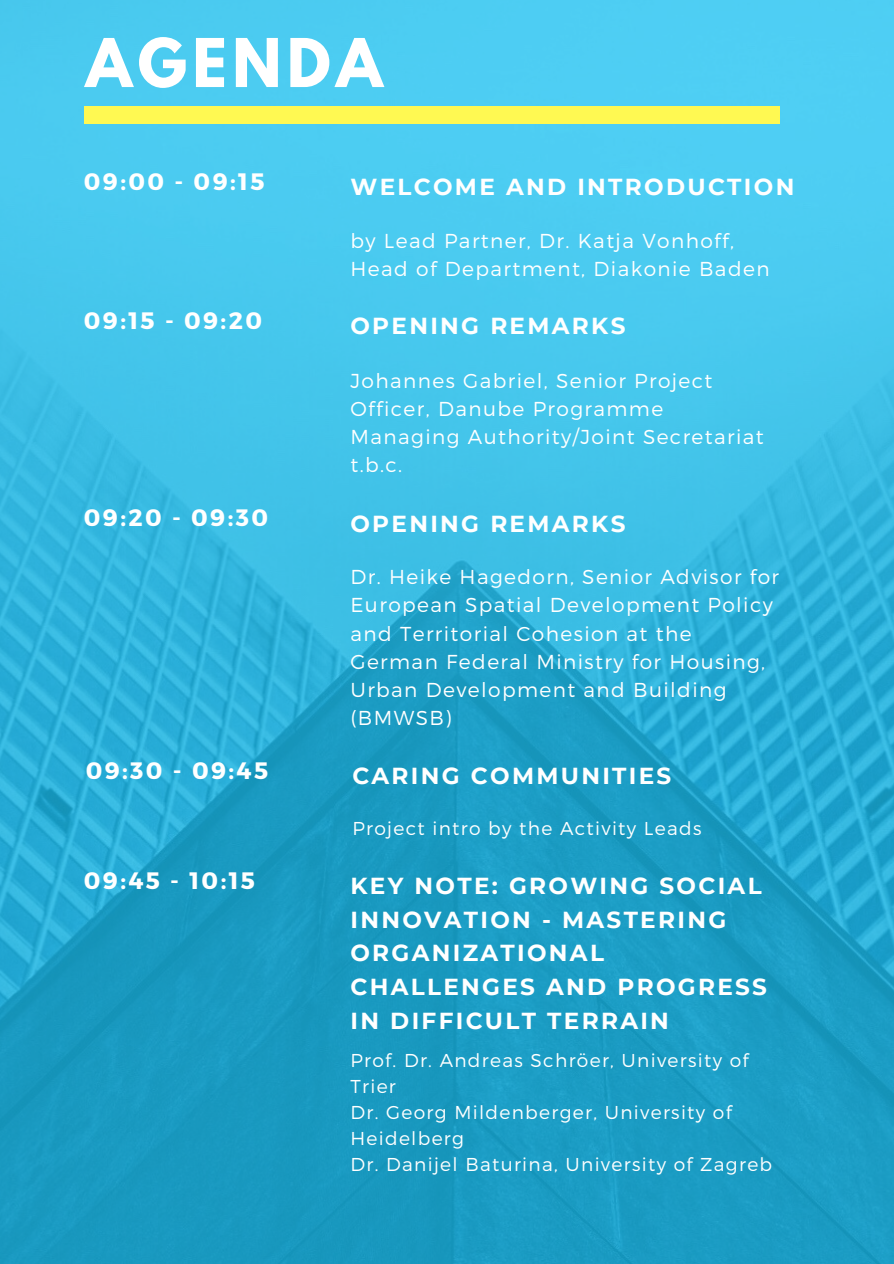
<style>
.page{position:relative;width:894px;height:1264px;background:#fff}
.page>*{position:absolute;margin:0;border:0;box-sizing:border-box;transform-origin:0 0}
.t1{font:700 59.55px "League Spartan";letter-spacing:.09em;color:#fff}
.t2{font:700 23.7px "Montserrat";letter-spacing:.1em;color:#fff}
.t3{font:700 23.1px/33.8px "Montserrat";letter-spacing:.1em;color:#fff}
.t4{font:300 20.1px/28.2px "Montserrat";letter-spacing:.07em;color:#fff}
.t5{font:300 18.6px/25.8px "Montserrat";letter-spacing:.07em;color:#fff}
</style>
<div class="page">
<img style="left:0;top:0;width:893px;height:1263px">
<div style="left:84px;top:107px;width:695px;height:17px;background:#fff952"></div>
<h1 class="t1" style="left:86px;top:33px;width:298px">AGENDA</h1>
<p class="t2" style="left:84px;top:166px;width:182px">09:00 - 09:15</p>
<p class="t3" style="left:350px;top:169px;width:445px">WELCOME AND INTRODUCTION</p>
<p class="t4" style="left:350px;top:225px;width:420px">by Lead Partner, Dr. Katja Vonhoff,<br>Head of Department, Diakonie Baden</p>
<p class="t2" style="left:84px;top:305px;width:180px">09:15 - 09:20</p>
<p class="t3" style="left:350px;top:309px;width:276px">OPENING REMARKS</p>
<p class="t4" style="left:350px;top:365px;width:414px">Johannes Gabriel, Senior Project<br>Officer, Danube Programme<br>Managing Authority/Joint Secretariat t.b.c.</p>
<p class="t2" style="left:84px;top:502px;width:186px">09:20 - 09:30</p>
<p class="t3" style="left:350px;top:507px;width:276px">OPENING REMARKS</p>
<p class="t4" style="left:350px;top:562px;width:430px">Dr. Heike Hagedorn, Senior Advisor for<br>European Spatial Development Policy and Territorial Cohesion at the<br>German Federal Ministry for Housing,<br>Urban Development and Building (BMWSB)</p>
<p class="t2" style="left:86px;top:755px;width:184px">09:30 - 09:45</p>
<p class="t3" style="left:352px;top:758px;width:320px">CARING COMMUNITIES</p>
<p class="t5" style="left:352px;top:814px;width:350px">Project intro by the Activity Leads</p>
<p class="t2" style="left:84px;top:865px;width:173px">09:45 - 10:15</p>
<p class="t3" style="left:350px;top:868px;width:418px">KEY NOTE: GROWING SOCIAL<br>INNOVATION - MASTERING<br>ORGANIZATIONAL<br>CHALLENGES AND PROGRESS<br>IN DIFFICULT TERRAIN</p>
<p class="t5" style="left:350px;top:1046px;width:423px">Prof. Dr. Andreas Schröer, University of<br>Trier<br>Dr. Georg Mildenberger, University of<br>Heidelberg<br>Dr. Danijel Baturina, University of Zagreb</p>
</div>
